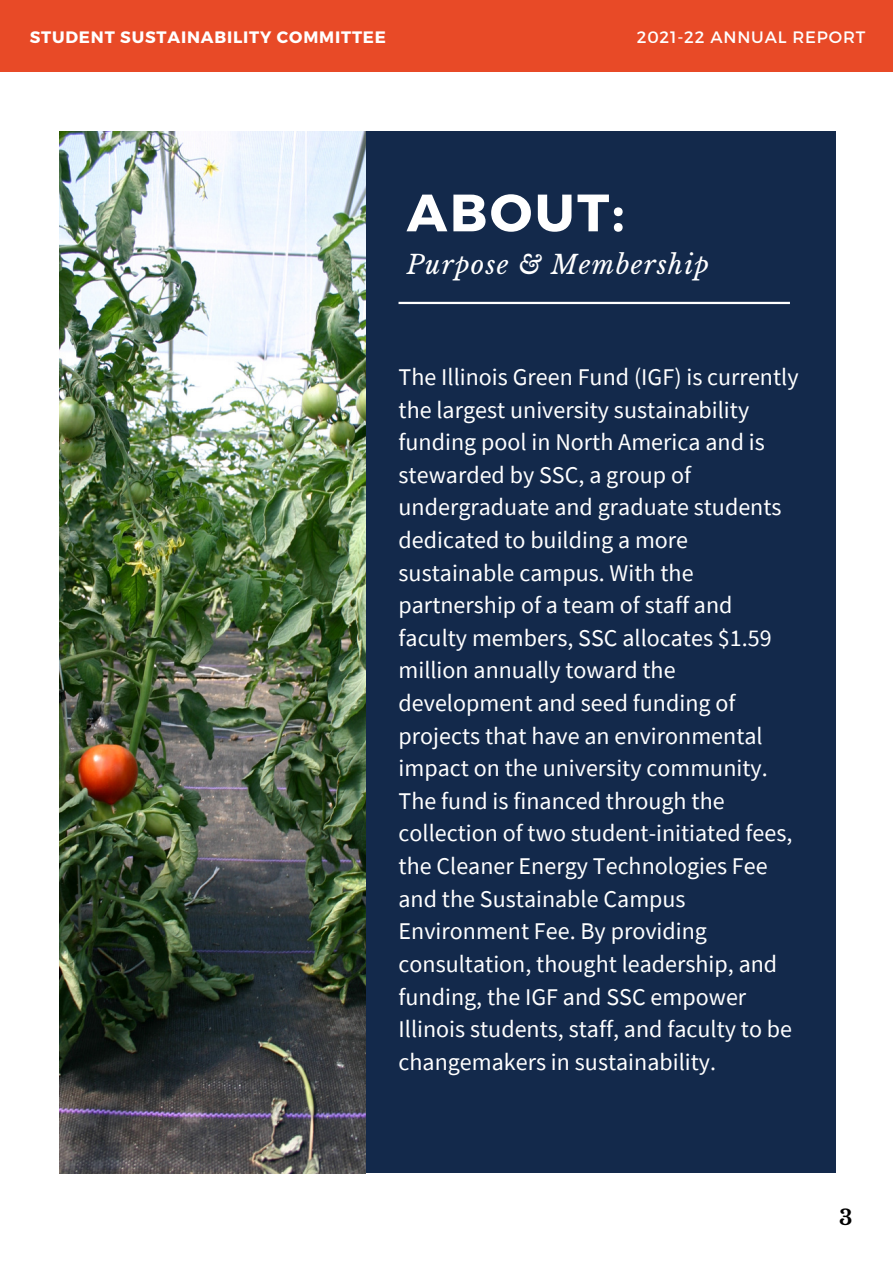
<style>
.page{position:relative;width:893px;height:1264px;background:#fff}
.page>*{position:absolute;margin:0;border:0;box-sizing:border-box;transform-origin:0 0}
.t1{font:700 52.5px "Montserrat";letter-spacing:.05em;color:#fff}
.t2{font:italic 25.8px "Libre Baskerville";letter-spacing:.05em;color:#fff}
.t3{font:24px/32.5px "Source Sans Pro";color:#fff}
.t4{font:700 21px "Libre Baskerville";color:#000}
.t5{font:700 16.5px "Montserrat";letter-spacing:.05em;color:#fff}
.t6{font:16.5px "Montserrat";letter-spacing:.05em;color:#fff}
</style>
<div class="page">
<div style="left:62px;top:132px;width:773px;height:1041px;background:#13294b"></div>
<img style="left:60px;top:132px;width:306px;height:1041px">
<div style="left:0;top:0;width:892px;height:72px;background:#e84a27"></div>
<hr style="left:398px;top:302px;width:391px;height:2px;background:#fff">
<p class="t5" style="left:30px;top:27px;width:358px">STUDENT SUSTAINABILITY COMMITTEE</p>
<p class="t6" style="left:636px;top:27px;width:230px">2021-22 ANNUAL REPORT</p>
<p class="t1" style="left:406px;top:178px;width:219px">ABOUT:</p>
<p class="t2" style="left:406px;top:249px;width:304px">Purpose &amp; Membership</p>
<p class="t3" style="left:398px;top:360px;width:401px">The Illinois Green Fund (IGF) is currently the largest university sustainability funding pool in North America and is stewarded by SSC, a group of undergraduate and graduate students dedicated to building a more sustainable campus. With the partnership of a team of staff and faculty members, SSC allocates $1.59 million annually toward the development and seed funding of projects that have an environmental impact on the university community.<br>The fund is financed through the collection of two student-initiated fees, the Cleaner Energy Technologies Fee and the Sustainable Campus Environment Fee. By providing consultation, thought leadership, and funding, the IGF and SSC empower Illinois students, staff, and faculty to be changemakers in sustainability.</p>
<p class="t4" style="left:838px;top:1204px;width:15px">3</p>
</div>
